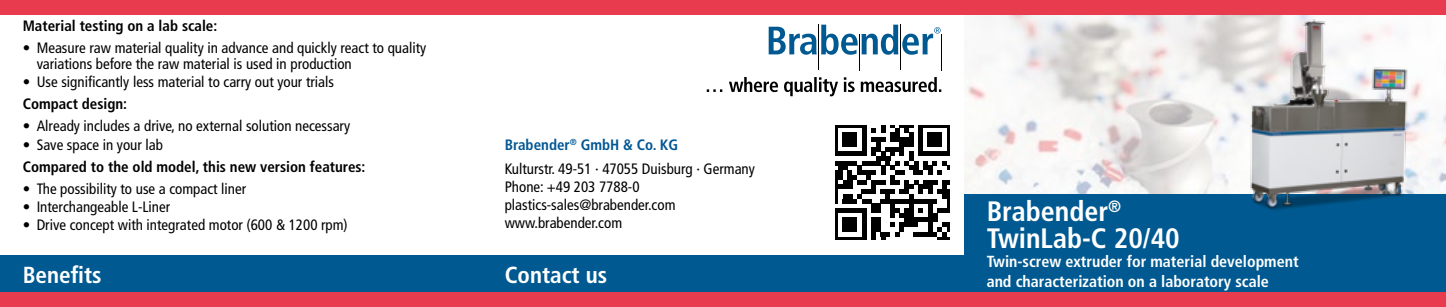
<style>
.page{position:relative;width:1446px;height:307px;background:#fff}
.page>*{position:absolute;margin:0;border:0;box-sizing:border-box;transform-origin:0 0}
.t1{font:700 condensed 28px/27px "Frutiger LT Std";color:#fff}
.t2{font:700 condensed 23.2px "Frutiger LT Std";color:#fff}
.t3{font:700 condensed 16px/19.2px "Frutiger LT Std";color:#fff}
.t4{font:condensed 15px/18px "Frutiger LT Std";color:#000}
.t5{font:700 condensed 15px "Frutiger LT Std";color:#000}
.s1{font-weight:700;color:#005694}
</style>
<div class="page">
<img style="left:964px;top:14px;width:482px;height:180px">
<div style="left:0;top:255px;width:1446px;height:51px;background:#005a91"></div>
<svg style="left:835px;top:125px;width:114px;height:114px"></svg>
<hr style="left:835px;top:236px;width:31px;height:3px;background:#000">
<div style="left:843px;top:217px;width:14px;height:14px;background:#000"></div>
<div style="left:964px;top:194px;width:482px;height:110px;background:#005a91"></div>
<div style="left:0;top:292px;width:1446px;height:14px;background:#e83c4e"></div>
<div style="left:0;top:0;width:1446px;height:14px;background:#e83c4e"></div>
<svg style="left:769px;top:25px;width:171px;height:30px"></svg>
<hr style="left:818px;top:25px;width:1px;height:45px;background:#000">
<hr style="left:900px;top:25px;width:1px;height:45px;background:#000">
<hr style="left:859px;top:34px;width:1px;height:36px;background:#000">
<hr style="left:941px;top:34px;width:1px;height:36px;background:#000">
<svg style="left:707px;top:77px;width:234px;height:19px"></svg>
<img style="left:1205px;top:18px;width:241px;height:192px">
<p class="t5" style="left:23px;top:17px;width:196px">Material testing on a lab scale:</p>
<p class="t4" style="left:37px;top:40px;width:391px;line-height:16px;text-indent:-14px">• Measure raw material quality in advance and quickly react to quality variations before the raw material is used in production</p>
<p class="t4" style="left:23px;top:73px;width:313px">• Use significantly less material to carry out your trials</p>
<p class="t5" style="left:23px;top:95px;width:106px">Compact design:</p>
<p class="t4" style="left:23px;top:117px;width:329px">• Already includes a drive, no external solution necessary</p>
<p class="t4" style="left:23px;top:135px;width:142px">• Save space in your lab</p>
<p class="t5" style="left:23px;top:157px;width:344px">Compared to the old model, this new version features:</p>
<p class="t4" style="left:23px;top:179px;width:225px">• The possibility to use a compact liner</p>
<p class="t4" style="left:23px;top:197px;width:149px">• Interchangeable L-Liner</p>
<p class="t4" style="left:23px;top:215px;width:327px">• Drive concept with integrated motor (600 &amp; 1200 rpm)</p>
<p class="t4" style="left:505px;top:133px;width:252px;line-height:23.6px"><span class="s1">Brabender</span><sup>®</sup> <span class="s1">GmbH &amp; Co. KG<br></span>Kulturstr. 49-51 · 47055 Duisburg · Germany</p>
<p class="t4" style="left:505px;top:177px;width:172px">Phone: +49 203 7788-0 plastics-sales@brabender.com www.brabender.com</p>
<h2 class="t2" style="left:23px;top:260px;width:80px">Benefits</h2>
<h2 class="t2" style="left:505px;top:260px;width:104px">Contact us</h2>
<h1 class="t1" style="left:986px;top:197px;width:195px">Brabender<sup>®<br></sup>TwinLab-C 20/40</h1>
<p class="t3" style="left:986px;top:252px;width:313px">Twin-screw extruder for material development and characterization on a laboratory scale</p>
</div>
